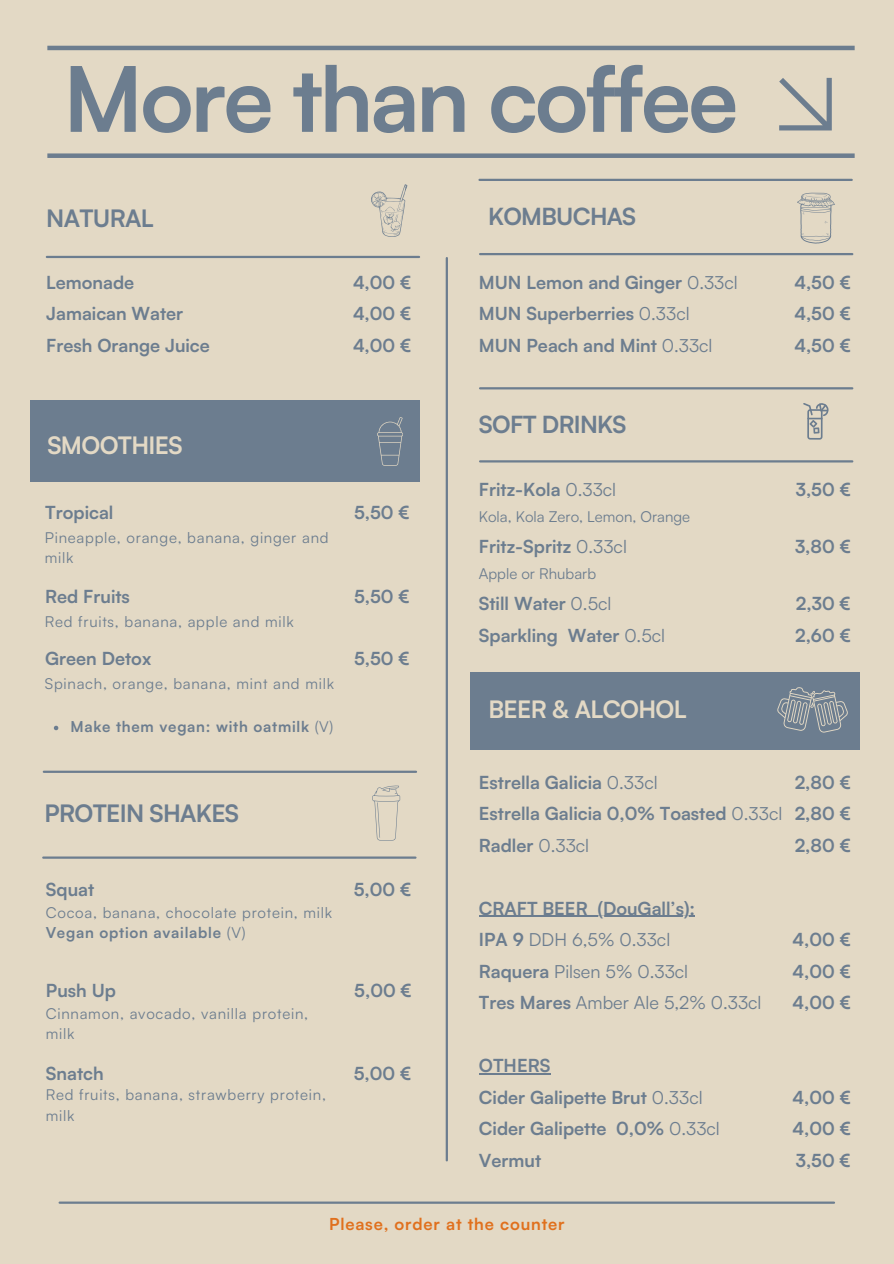
<style>
.page{position:relative;width:894px;height:1264px;background:#fff}
.page>*{position:absolute;margin:0;border:0;box-sizing:border-box;transform-origin:0 0}
.t1{font:700 90px "Satoshi";letter-spacing:-.03em;color:#6c7d8f}
.t2{font:700 24px "Satoshi";letter-spacing:-.03em;color:#e3d9c5}
.t3{font:700 24px "Satoshi";letter-spacing:-.03em;color:#6c7d8f}
.t4{font:700 23.55px "Satoshi";letter-spacing:-.03em;color:#6c7d8f}
.t5{font:700 18px/31.5px "Satoshi";color:#6c7d8f}
.t6{font:18px/31.5px "Satoshi";color:#6c7d8f}
.t7{font:700 16.5px "Satoshi";letter-spacing:.05em;color:#e0701d}
.t8{font:15px/20.2px "Satoshi";letter-spacing:.05em;color:#6c7d8f}
.t9{font:700 15px "Satoshi";letter-spacing:.05em;color:#6c7d8f}
.t10{font:15px "Satoshi";color:#6c7d8f}
.s1{font-weight:400}
.s2{font-weight:700}
</style>
<div class="page">
<div style="left:0;top:0;width:893px;height:1263px;background:#e3d9c5"></div>
<hr style="left:60px;top:1201px;width:773px;height:2px;background:#6c7d8f">
<div style="left:30px;top:400px;width:389px;height:82px;background:#6c7d8f"></div>
<hr style="left:445px;top:258px;width:3px;height:902px;background:#6c7d8f">
<hr style="left:47px;top:46px;width:807px;height:4px;background:#6c7d8f">
<div style="left:47px;top:153px;width:807px;height:5px;background:#6c7d8f"></div>
<svg style="left:779px;top:78px;width:52px;height:52px"></svg>
<svg style="left:371px;top:184px;width:36px;height:53px"></svg>
<hr style="left:479px;top:179px;width:372px;height:2px;background:#6c7d8f">
<hr style="left:480px;top:253px;width:372px;height:2px;background:#6c7d8f">
<hr style="left:47px;top:256px;width:372px;height:2px;background:#6c7d8f">
<hr style="left:44px;top:770px;width:372px;height:3px;background:#6c7d8f">
<hr style="left:43px;top:856px;width:372px;height:2px;background:#6c7d8f">
<svg style="left:372px;top:785px;width:28px;height:55px"></svg>
<svg style="left:377px;top:417px;width:26px;height:48px"></svg>
<svg style="left:797px;top:193px;width:37px;height:50px"></svg>
<svg style="left:54px;top:725px;width:4px;height:5px"></svg>
<div style="left:470px;top:671px;width:389px;height:78px;background:#6c7d8f"></div>
<hr style="left:480px;top:460px;width:372px;height:2px;background:#6c7d8f">
<hr style="left:480px;top:387px;width:372px;height:2px;background:#6c7d8f">
<svg style="left:803px;top:403px;width:24px;height:36px"></svg>
<svg style="left:777px;top:687px;width:70px;height:45px"></svg>
<hr style="left:478px;top:915px;width:109px;height:2px;background:#6c7d8f">
<svg style="left:587px;top:915px;width:10px;height:2px"></svg>
<hr style="left:597px;top:915px;width:98px;height:2px;background:#6c7d8f">
<hr style="left:478px;top:1073px;width:72px;height:1px;background:#6c7d8f">
<p class="t1" style="left:63px;top:41px;width:676px">More than coffee</p>
<h1 class="t3" style="left:46px;top:202px;width:109px">NATURAL</h1>
<p class="t5" style="left:46px;top:266px;width:165px">Lemonade<br>Jamaican Water<br>Fresh Orange Juice</p>
<h2 class="t5" style="left:353px;top:266px;width:60px;text-align:justify">4,00 € 4,00 € 4,00 €</h2>
<h4 class="t4" style="left:488px;top:202px;width:150px">KOMBUCHAS</h4>
<p class="t5" style="left:478px;top:266px;width:260px">MUN Lemon and Ginger <span class="s1">0.33cl<br></span>MUN Superberries <span class="s1">0.33cl<br></span>MUN Peach and Mint <span class="s1">0.33cl</span></p>
<h2 class="t5" style="left:794px;top:266px;width:58px;text-align:justify">4,50 € 4,50 € 4,50 €</h2>
<h4 class="t2" style="left:47px;top:429px;width:137px">SMOOTHIES</h4>
<h3 class="t5" style="left:45px;top:496px;width:70px">Tropical</h3>
<h3 class="t8" style="left:45px;top:527px;width:285px">Pineapple, orange, banana, ginger and milk</h3>
<p class="t5" style="left:45px;top:580px;width:86px">Red Fruits</p>
<p class="t8" style="left:45px;top:611px;width:250px">Red fruits, banana, apple and milk</p>
<h4 class="t5" style="left:45px;top:642px;width:108px">Green Detox</h4>
<h4 class="t8" style="left:45px;top:673px;width:290px">Spinach, orange, banana, mint and milk</h4>
<h2 class="t9" style="left:70px;top:717px;width:264px">Make them vegan: with oatmilk <span class="s1">(V)</span></h2>
<h3 class="t5" style="left:354px;top:496px;width:57px">5,50 €</h3>
<p class="t5" style="left:354px;top:580px;width:57px">5,50 €</p>
<p class="t5" style="left:354px;top:642px;width:57px">5,50 €</p>
<p class="t3" style="left:44px;top:797px;width:196px">PROTEIN SHAKES</p>
<p class="t5" style="left:46px;top:872px;width:50px">Squat</p>
<p class="t8" style="left:46px;top:902px;width:288px">Cocoa, banana, chocolate protein, milk</p>
<p class="t9" style="left:46px;top:923px;width:201px">Vegan option available <span class="s1">(V)</span></p>
<h4 class="t5" style="left:46px;top:974px;width:72px">Push Up</h4>
<h4 class="t8" style="left:46px;top:1003px;width:264px">Cinnamon, avocado, vanilla protein, milk</h4>
<h3 class="t5" style="left:46px;top:1057px;width:59px">Snatch</h3>
<p class="t8" style="left:46px;top:1084px;width:281px">Red fruits, banana, strawberry protein, milk</p>
<h3 class="t5" style="left:354px;top:872px;width:59px">5,00 €</h3>
<h4 class="t5" style="left:354px;top:974px;width:59px">5,00 €</h4>
<h3 class="t5" style="left:354px;top:1057px;width:59px">5,00 €</h3>
<h2 class="t4" style="left:479px;top:409px;width:149px">SOFT DRINKS</h2>
<p class="t5" style="left:478px;top:473px;width:139px">Fritz-Kola <span class="s1">0.33cl</span></p>
<p class="t10" style="left:478px;top:506px;width:213px">Kola, Kola Zero, Lemon, Orange</p>
<h4 class="t5" style="left:478px;top:530px;width:149px">Fritz-Spritz <span class="s1">0.33cl</span></h4>
<h4 class="t10" style="left:478px;top:563px;width:119px">Apple or Rhubarb</h4>
<h4 class="t5" style="left:478px;top:587px;width:134px">Still Water <span class="s1">0.5cl</span></h4>
<p class="t5" style="left:478px;top:619px;width:188px">Sparkling Water <span class="s1">0.5cl</span></p>
<p class="t2" style="left:488px;top:694px;width:199px">BEER &amp; ALCOHOL</p>
<h2 class="t5" style="left:795px;top:473px;width:56px">3,50 €</h2>
<h5 class="t5" style="left:794px;top:530px;width:57px">3,80 €</h5>
<p class="t5" style="left:794px;top:587px;width:57px">2,30 €<br>2,60 €</p>
<h2 class="t5" style="left:478px;top:766px;width:305px">Estrella Galicia <span class="s1">0.33cl<br></span>Estrella Galicia 0,0% Toasted <span class="s1">0.33cl<br></span>Radler <span class="s1">0.33cl</span></h2>
<h5 class="t5" style="left:794px;top:766px;width:58px;text-align:justify">2,80 € 2,80 € 2,80 €</h5>
<p class="t5" style="left:478px;top:892px;width:218px;text-indent:119px">(DouGall’s):<br>IPA 9 <span class="s1">DDH 6,5% 0.33cl</span></p>
<p class="t6" style="left:478px;top:955px;width:284px"><span class="s2">Raquera</span> Pilsen 5% 0.33cl<br><span class="s2">Tres Mares</span> Amber Ale 5,2% 0.33cl</p>
<p class="t5" style="left:478px;top:892px;width:110px">CRAFT BEER</p>
<h4 class="t5" style="left:792px;top:923px;width:60px;text-align:justify">4,00 € 4,00 € 4,00 €</h4>
<p class="t5" style="left:478px;top:1049px;width:225px">OTHERS<br>Cider Galipette Brut <span class="s1">0.33cl</span></p>
<p class="t5" style="left:478px;top:1112px;width:242px">Cider Galipette 0,0% <span class="s1">0.33cl<br></span>Vermut</p>
<p class="t5" style="left:792px;top:1081px;width:60px;text-align:justify">4,00 € 4,00 € 3,50 €</p>
<h4 class="t7" style="left:329px;top:1213px;width:237px">Please, order at the counter</h4>
</div>
